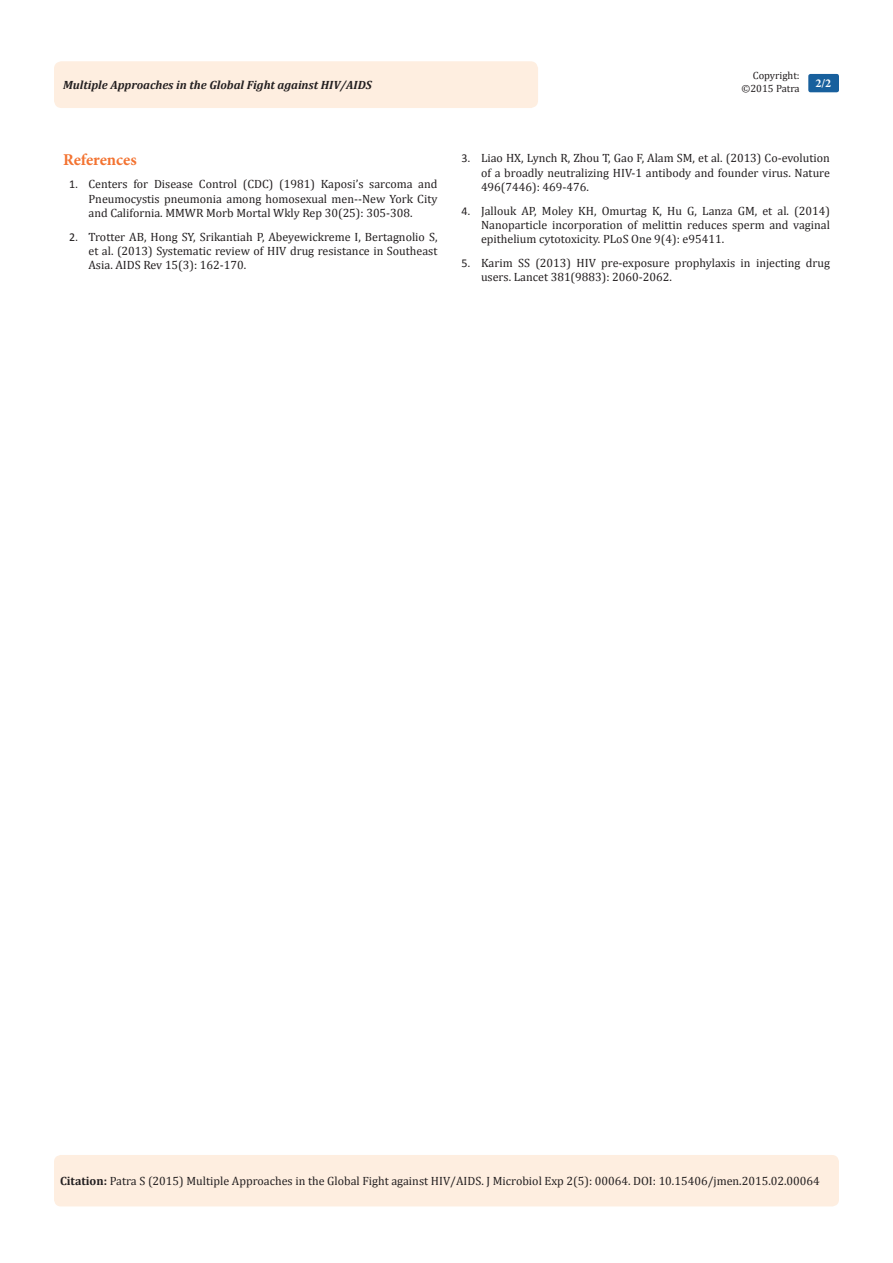
<style>
.page{position:relative;width:893px;height:1263px;background:#fff}
.page>*{position:absolute;margin:0;border:0;box-sizing:border-box;transform-origin:0 0}
.t1{font:700 16.5px "Minion Pro";letter-spacing:-.005em;color:#f37331}
.Citation{font:12px/14.4px "Cambria";color:#231f20;text-align:justify}
.t2{font:italic 700 12px "Cambria";color:#231f20}
.t3{font:700 12px "Minion Pro";color:#fff}
.t4{font:10.5px "Cambria";color:#231f20}
.s1{font-family:"Calibri"}
.s2{font-weight:700}
</style>
<div class="page">
<div style="left:54px;top:1155px;width:785px;height:51px;background:#feeee0;border-radius:7px"></div>
<div style="left:54px;top:61px;width:484px;height:47px;background:#feeee0;border-radius:8px"></div>
<div style="left:808px;top:74px;width:31px;height:18px;background:#18609d;border-radius:2px"></div>
<p class="t4" style="left:753px;top:69px;width:48px">Copyright:</p>
<p class="t4" style="left:741px;top:82px;width:60px">©2015 Patra</p>
<p class="t2" style="left:63px;top:77px;width:310px">Multiple Approaches in the Global Fight against HIV/AIDS</p>
<p class="t3" style="left:815px;top:75px;width:17px">2/2</p>
<p class="t1" style="left:63px;top:148px;width:75px">References</p>
<p class="Citation" style="left:88px;top:177px;width:350px;text-indent:-20px"><span class="s1">1.</span> Centers for Disease Control (CDC) (1981) Kaposi’s sarcoma and Pneumocystis pneumonia among homosexual men--New York City and California. MMWR Morb Mortal Wkly Rep 30(25): 305-308.</p>
<p class="Citation" style="left:88px;top:229px;width:350px;text-indent:-20px"><span class="s1">2.</span> Trotter AB, Hong SY, Srikantiah P, Abeyewickreme I, Bertagnolio S, et al. (2013) Systematic review of HIV drug resistance in Southeast Asia. AIDS Rev 15(3): 162-170.</p>
<p class="Citation" style="left:481px;top:151px;width:350px;text-indent:-20px"><span class="s1">3.</span> Liao HX, Lynch R, Zhou T, Gao F, Alam SM, et al. (2013) Co-evolution of a broadly neutralizing HIV-1 antibody and founder virus. Nature 496(7446): 469-476.</p>
<p class="Citation" style="left:481px;top:203px;width:350px;text-indent:-20px"><span class="s1">4.</span> Jallouk AP, Moley KH, Omurtag K, Hu G, Lanza GM, et al. (2014)<br>Nanoparticle incorporation of melittin reduces sperm and vaginal epithelium cytotoxicity. PLoS One 9(4): e95411.</p>
<p class="Citation" style="left:481px;top:255px;width:350px;text-indent:-20px"><span class="s1">5.</span> Karim SS (2013) HIV pre-exposure prophylaxis in injecting drug users. Lancet 381(9883): 2060-2062.</p>
<p class="Citation" style="left:60px;top:1174px;width:761px"><span class="s2">Citation:</span> Patra S (2015) Multiple Approaches in the Global Fight against HIV/AIDS. J Microbiol Exp 2(5): 00064. DOI: 10.15406/jmen.2015.02.00064</p>
</div>
